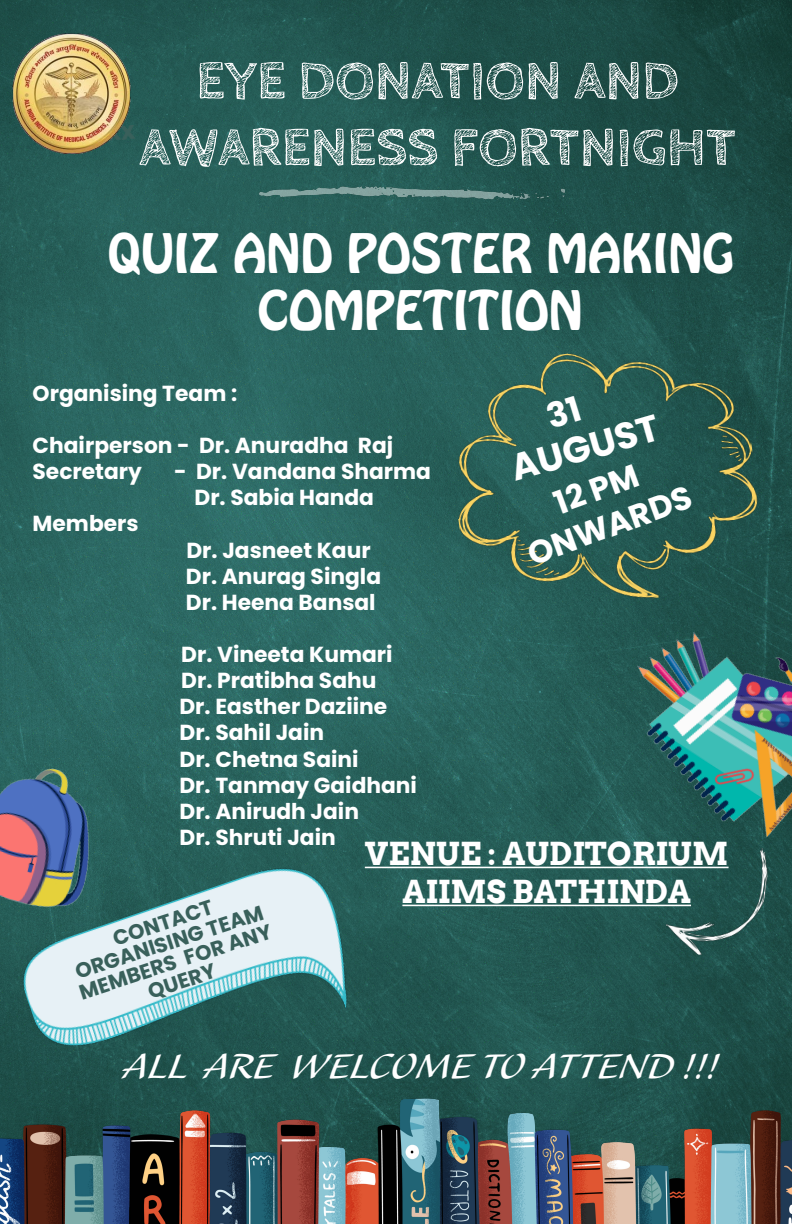
<style>
.page{position:relative;width:792px;height:1224px;background:#fff}
.page>*{position:absolute;margin:0;border:0;box-sizing:border-box;transform-origin:0 0}
.t1{font:700 55.5px/66.7px "Cabin Sketch";color:#fff;text-align:center}
.t2{font:48px/57.6px "Hobo Std";color:#fff;text-align:center}
.t3{font:44.3px "Alexa Std";color:#fff}
.t4{font:700 37.1px "Poppins";color:#fff}
.t5{font:700 32.4px/38.8px "Poppins";color:#fff;text-align:center}
.t6{font:700 31.7px/38px "Arvo";color:#fff;text-align:center}
.t7{font:700 21.8px/26.1px "Poppins";color:#fff}
.t8{font:700 20.9px/20.5px "Poppins";color:#39605b;text-align:center}
</style>
<div class="page">
<img style="left:0;top:0;width:792px;height:1098px">
<img style="left:438px;top:330px;width:333px;height:294px">
<img style="left:12px;top:852px;width:355px;height:246px">
<img style="left:662px;top:885px;width:109px;height:77px">
<img style="left:260px;top:187px;width:305px;height:12px">
<img style="left:565px;top:560px;width:227px;height:325px">
<img style="left:0;top:1098px;width:792px;height:126px">
<img style="left:0;top:741px;width:134px;height:202px">
<img style="left:12px;top:34px;width:119px;height:120px">
<hr style="left:365px;top:867px;width:364px;height:1px;background:#fff">
<hr style="left:402px;top:905px;width:289px;height:1px;background:#fff">
<svg style="left:545px;top:396px;width:36px;height:33px"></svg>
<h1 class="t1" style="left:139px;top:49px;width:598px">EYE DONATION AND<br>AWARENESS FORTNIGHT</h1>
<h2 class="t2" style="left:107px;top:225px;width:629px">QUIZ AND POSTER MAKING<br>COMPETITION</h2>
<p class="t7" style="left:33px;top:380px;width:206px">Organising Team :</p>
<p class="t7" style="left:33px;top:433px;width:362px">Chairperson - Dr. Anuradha Raj<br>Secretary</p>
<h3 class="t4" style="left:506px;top:448px;width:154px;rotate:-16deg">AUGUST</h3>
<p class="t7" style="left:195px;top:459px;width:238px;text-indent:-20px">- Dr. Vandana Sharma<br>Dr. Sabia Handa</p>
<h3 class="t5" style="left:509px;top:500px;width:174px;rotate:-20deg">12 PM<br>ONWARDS</h3>
<p class="t7" style="left:33px;top:511px;width:108px">Members</p>
<p class="t7" style="left:186px;top:537px;width:197px">Dr. Jasneet Kaur<br>Dr. Anurag Singla<br>Dr. Heena Bansal</p>
<p class="t7" style="left:179px;top:642px;width:239px">Dr. Vineeta Kumari<br>Dr. Pratibha Sahu<br>Dr. Easther Daziine<br>Dr. Sahil Jain<br>Dr. Chetna Saini<br>Dr. Tanmay Gaidhani<br>Dr. Anirudh Jain<br>Dr. Shruti Jain</p>
<h3 class="t6" style="left:365px;top:834px;width:365px">VENUE : AUDITORIUM<br>AIIMS BATHINDA</h3>
<p class="t8" style="left:64px;top:944px;width:203px;rotate:-18deg">CONTACT<br>ORGANISING TEAM<br>MEMBERS FOR ANY<br>QUERY</p>
<h3 class="t3" style="left:122px;top:1045px;width:598px">ALL ARE WELCOME TO ATTEND !!!</h3>
</div>
